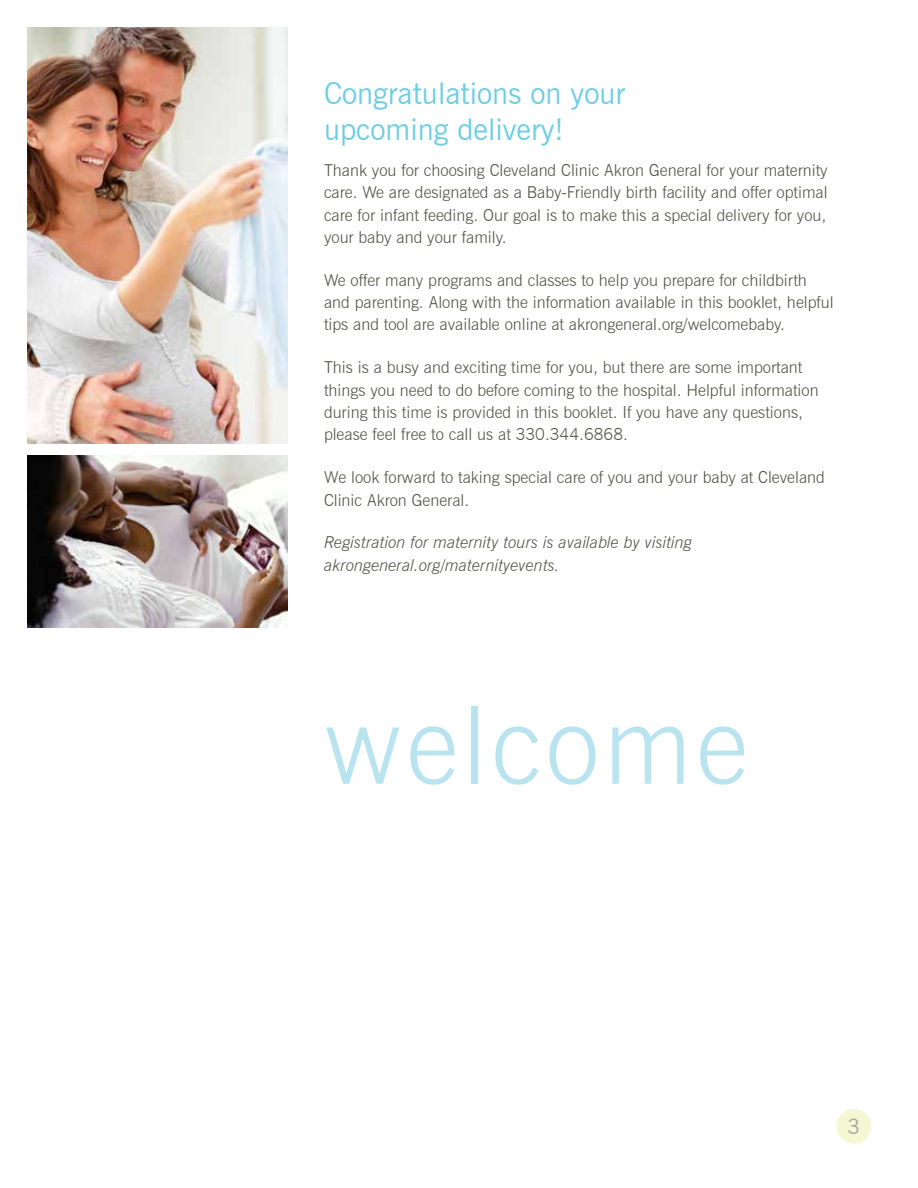
<style>
.page{position:relative;width:918px;height:1188px;background:#fff}
.page>*{position:absolute;margin:0;border:0;box-sizing:border-box;transform-origin:0 0}
.t1{font:300 107.55px "News Gothic BT";letter-spacing:.04em;color:#b9e4ef}
.t2{font:30px/36px "News Gothic BT";color:#70cde3}
.t3{font:21px "News Gothic BT";color:#a6a79f}
.t4{font:300 16.5px/22.4px "News Gothic BT";color:#54534a}
.t5{font:italic 300 16.5px/22.4px "News Gothic BT";color:#54534a}
</style>
<div class="page">
<div style="left:837px;top:1109px;width:34px;height:34px;background:#f5f6d2;border-radius:50%"></div>
<img style="left:27px;top:27px;width:261px;height:416px">
<img style="left:27px;top:455px;width:261px;height:173px">
<h2 class="t2" style="left:324px;top:75px;width:303px">Congratulations on your upcoming delivery!</h2>
<p class="t4" style="left:324px;top:159px;width:505px;text-align:justify">Thank you for choosing Cleveland Clinic Akron General for your maternity care. We are designated as a Baby-Friendly birth facility and offer optimal care for infant feeding. Our goal is to make this a special delivery for you, your baby and your family.</p>
<p class="t4" style="left:324px;top:269px;width:511px">We offer many programs and classes to help you prepare for childbirth and parenting. Along with the information available in this booklet, helpful tips and tool are available online at akrongeneral.org/welcomebaby.</p>
<p class="t4" style="left:324px;top:356px;width:496px">This is a busy and exciting time for you, but there are some important things you need to do before coming to the hospital. Helpful information during this time is provided in this booklet. If you have any questions, please feel free to call us at 330.344.6868.</p>
<p class="t4" style="left:324px;top:466px;width:502px">We look forward to taking special care of you and your baby at Cleveland<br>Clinic Akron General.</p>
<p class="t5" style="left:324px;top:531px;width:370px">Registration for maternity tours is available by visiting akrongeneral.org/maternityevents.</p>
<h1 class="t1" style="left:324px;top:681px;width:425px">welcome</h1>
<p class="t3" style="left:848px;top:1114px;width:14px">3</p>
</div>
